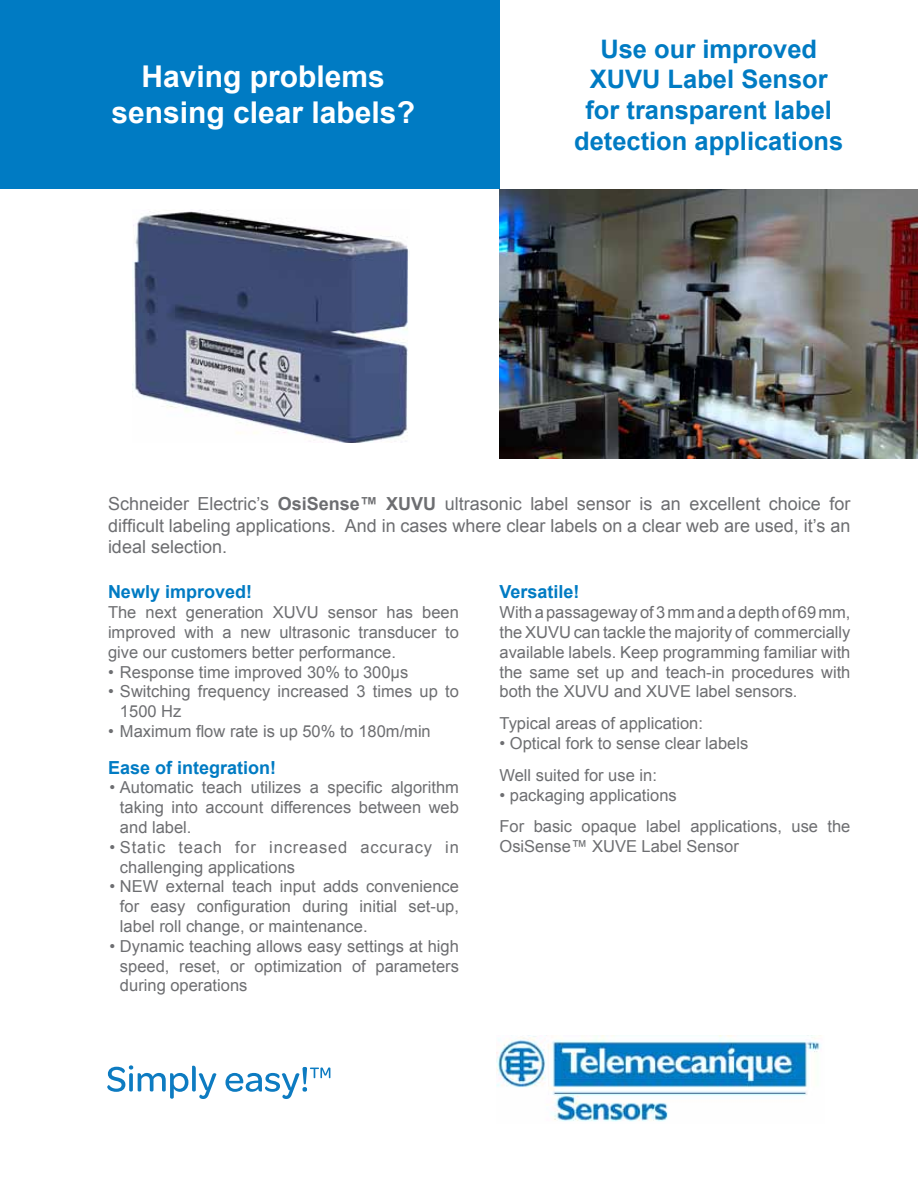
<style>
.page{position:relative;width:918px;height:1188px;background:#fff}
.page>*{position:absolute;margin:0;border:0;box-sizing:border-box;transform-origin:0 0}
.t1{font:700 30px/36px "Arial";color:#fff;text-align:center}
.t2{font:700 25.5px/30.6px "Arial";color:#007bc3;text-align:center}
.t3{font:18px/21.6px "Arial";color:#6d6e71;text-align:justify}
.t4{font:700 18px "Arial";color:#007bc3}
.t5{font:16.5px/19.8px "Arial";color:#6d6e71;text-align:justify}
.t6{font:16.5px/19.8px "Arial";letter-spacing:.05em;color:#6d6e71}
.s1{font-weight:700}
</style>
<div class="page">
<div style="left:0;top:0;width:500px;height:189px;background:#007bc3"></div>
<img style="left:496px;top:1035px;width:325px;height:87px">
<svg style="left:107px;top:1065px;width:110px;height:34px"></svg>
<svg style="left:226px;top:1067px;width:104px;height:32px"></svg>
<img style="left:500px;top:189px;width:418px;height:270px">
<img style="left:132px;top:210px;width:276px;height:233px">
<h1 class="t1" style="left:112px;top:60px;width:305px">Having problems sensing clear labels?</h1>
<h2 class="t2" style="left:574px;top:34px;width:271px">Use our improved<br>XUVU Label Sensor for transparent label detection applications</h2>
<p class="t3" style="left:108px;top:493px;width:744px">Schneider Electric’s <span class="s1">OsiSense™ XUVU</span> ultrasonic label sensor is an excellent choice for difficult labeling applications. And in cases where clear labels on a clear web are used, it’s an ideal selection.</p>
<p class="t4" style="left:108px;top:580px;width:146px">Newly improved!</p>
<p class="t5" style="left:108px;top:603px;width:353px">The next generation XUVU sensor has been improved with a new ultrasonic transducer to give our customers better performance.</p>
<p class="t5" style="left:108px;top:662px;width:302px">• Response time improved 30% to 300µs</p>
<p class="t5" style="left:120px;top:682px;width:340px;text-indent:-12px">• Switching frequency increased 3 times up to<br>1500 Hz</p>
<p class="t5" style="left:108px;top:722px;width:324px">• Maximum flow rate is up 50% to 180m/min</p>
<p class="t4" style="left:108px;top:756px;width:170px">Ease of integration!</p>
<p class="t5" style="left:120px;top:778px;width:340px;text-indent:-10px">• Automatic teach utilizes a specific algorithm taking into account differences between web and label.</p>
<p class="t6" style="left:120px;top:837px;width:340px;text-indent:-10px">• Static teach for increased accuracy in challenging applications</p>
<p class="t5" style="left:120px;top:877px;width:341px;text-indent:-10px">• NEW external teach input adds convenience for easy configuration during initial set-up, label roll change, or maintenance.</p>
<p class="t5" style="left:120px;top:936px;width:340px;text-indent:-10px">• Dynamic teaching allows easy settings at high speed, reset, or optimization of parameters during operations</p>
<p class="t4" style="left:500px;top:580px;width:82px">Versatile!</p>
<p class="t5" style="left:500px;top:603px;width:352px">With a passageway of 3 mm and a depth of 69 mm, the XUVU can tackle the majority of commercially available labels. Keep programming familiar with the same set up and teach-in procedures with both the XUVU and XUVE label sensors.</p>
<p class="t5" style="left:500px;top:714px;width:205px">Typical areas of application:</p>
<p class="t5" style="left:500px;top:728px;width:250px;line-height:31.8px">• Optical fork to sense clear labels<br>Well suited for use in:</p>
<p class="t5" style="left:500px;top:779px;width:352px;line-height:31.8px">• packaging applications<br>For basic opaque label applications, use the</p>
<p class="t5" style="left:500px;top:837px;width:241px">OsiSense™ XUVE Label Sensor</p>
</div>
